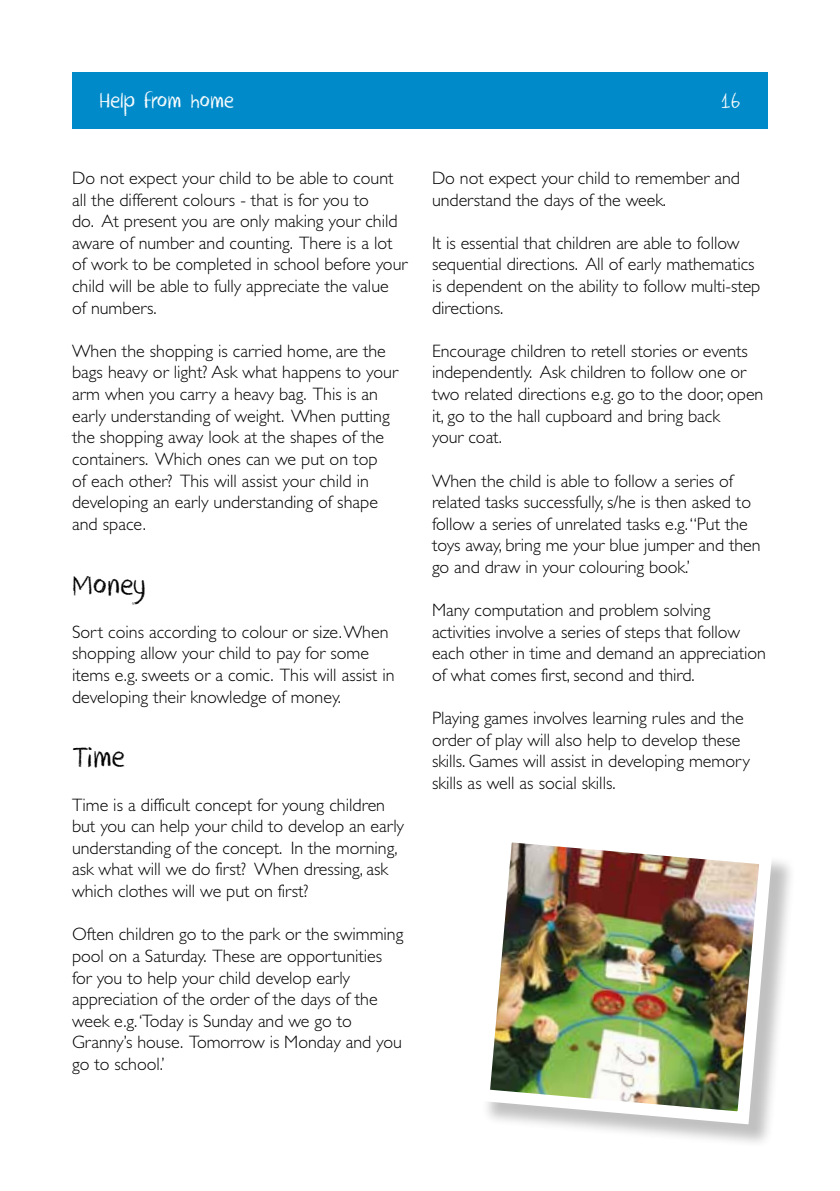
<style>
.page{position:relative;width:840px;height:1191px;background:#fff}
.page>*{position:absolute;margin:0;border:0;box-sizing:border-box;transform-origin:0 0}
.t1{font:32px "DK Crayon Crumble";color:#000}
.t2{font:24px "DK Crayon Crumble";letter-spacing:-.005em;color:#fff}
.t3{font:300 18px/21.6px "Gill Sans Tur";letter-spacing:-.005em;color:#000}
</style>
<div class="page">
<div style="left:72px;top:72px;width:695px;height:57px;background:#008ac9"></div>
<div style="left:480px;top:833px;width:316px;height:315px;background:#000;opacity:.25"></div>
<img style="left:480px;top:833px;width:298px;height:297px">
<h2 class="t2" style="left:99px;top:87px;width:137px">Help from home</h2>
<h2 class="t2" style="left:720px;top:87px;width:22px">16</h2>
<p class="t3" style="left:72px;top:167px;width:337px">Do not expect your child to be able to count all the different colours - that is for you to<br>do. At present you are only making your child aware of number and counting. There is a lot of work to be completed in school before your child will be able to fully appreciate the value<br>of numbers.</p>
<p class="t3" style="left:72px;top:340px;width:327px">When the shopping is carried home, are the bags heavy or light? Ask what happens to your arm when you carry a heavy bag. This is an early understanding of weight. When putting the shopping away look at the shapes of the containers. Which ones can we put on top<br>of each other? This will assist your child in developing an early understanding of shape and space.</p>
<h1 class="t1" style="left:72px;top:566px;width:75px">Money</h1>
<p class="t3" style="left:72px;top:621px;width:324px">Sort coins according to colour or size. When shopping allow your child to pay for some items e.g. sweets or a comic. This will assist in developing their knowledge of money.</p>
<h1 class="t1" style="left:72px;top:739px;width:55px">Time</h1>
<p class="t3" style="left:72px;top:793px;width:333px">Time is a difficult concept for young children but you can help your child to develop an early understanding of the concept. In the morning, ask what will we do first? When dressing, ask which clothes will we put on first?</p>
<p class="t3" style="left:72px;top:923px;width:332px">Often children go to the park or the swimming pool on a Saturday. These are opportunities for you to help your child develop early appreciation of the order of the days of the week e.g. ‘Today is Sunday and we go to Granny’s house. Tomorrow is Monday and you go to school.’</p>
<p class="t3" style="left:432px;top:167px;width:309px">Do not expect your child to remember and understand the days of the week.</p>
<p class="t3" style="left:432px;top:232px;width:330px">It is essential that children are able to follow sequential directions. All of early mathematics is dependent on the ability to follow multi-step directions.</p>
<p class="t3" style="left:432px;top:340px;width:333px">Encourage children to retell stories or events independently. Ask children to follow one or two related directions e.g. go to the door, open it, go to the hall cupboard and bring back<br>your coat.</p>
<p class="t3" style="left:432px;top:469px;width:330px">When the child is able to follow a series of related tasks successfully, s/he is then asked to follow a series of unrelated tasks e.g. “Put the toys away, bring me your blue jumper and then go and draw in your colouring book.’</p>
<p class="t3" style="left:432px;top:599px;width:335px">Many computation and problem solving activities involve a series of steps that follow each other in time and demand an appreciation of what comes first, second and third.</p>
<p class="t3" style="left:432px;top:707px;width:319px">Playing games involves learning rules and the order of play will also help to develop these skills. Games will assist in developing memory skills as well as social skills.</p>
</div>
